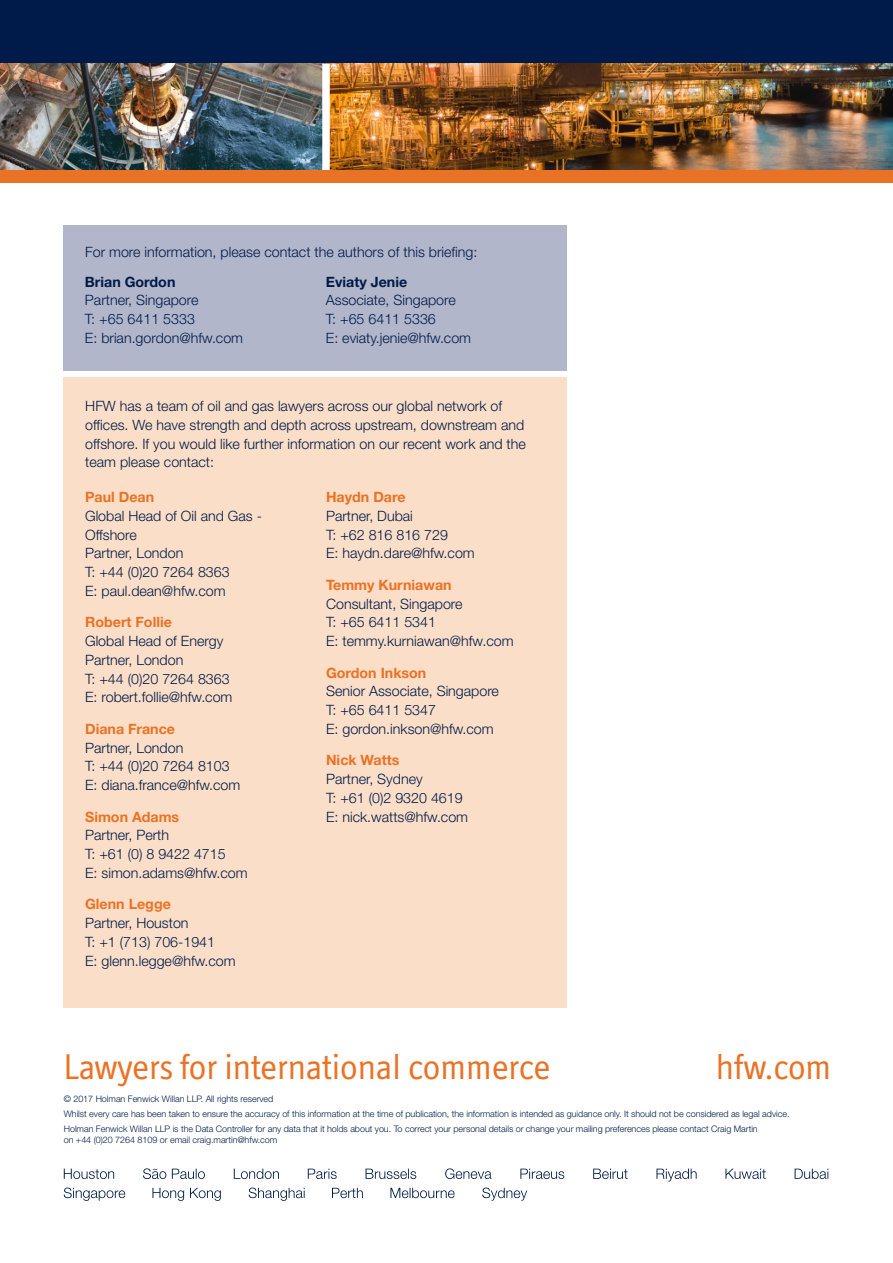
<style>
.page{position:relative;width:893px;height:1263px;background:#fff}
.page>*{position:absolute;margin:0;border:0;box-sizing:border-box;transform-origin:0 0}
.t1{font:36px "Officina Display ITC Std";color:#ea7225}
.t2{font:300 14.25px/18.8px "Helvetica Neue LT Std";color:#001b49}
.t3{font:700 14.25px "Helvetica Neue LT Std";color:#ea7225}
.t4{font:700 14.25px "Helvetica Neue LT Std";color:#001b49}
.t5{font:300 9px/15px "Helvetica Neue LT Std";letter-spacing:-.005em;color:#001b49}
</style>
<div class="page">
<div style="left:0;top:0;width:893px;height:170px;background:#001b49"></div>
<img style="left:330px;top:64px;width:563px;height:106px">
<img style="left:0;top:64px;width:322px;height:106px">
<div style="left:322px;top:64px;width:8px;height:106px;background:#fff"></div>
<div style="left:0;top:170px;width:893px;height:13px;background:#ea7225"></div>
<div style="left:64px;top:225px;width:503px;height:145px;background:#b1b6ca"></div>
<div style="left:64px;top:378px;width:503px;height:630px;background:#fbdec7"></div>
<svg style="left:143px;top:1168px;width:62px;height:11px"></svg>
<svg style="left:234px;top:1168px;width:45px;height:11px"></svg>
<svg style="left:308px;top:1168px;width:29px;height:11px"></svg>
<svg style="left:366px;top:1168px;width:50px;height:11px"></svg>
<svg style="left:445px;top:1168px;width:46px;height:11px"></svg>
<svg style="left:520px;top:1168px;width:44px;height:11px"></svg>
<svg style="left:593px;top:1168px;width:35px;height:11px"></svg>
<svg style="left:656px;top:1168px;width:41px;height:13px"></svg>
<svg style="left:725px;top:1168px;width:41px;height:11px"></svg>
<svg style="left:795px;top:1168px;width:33px;height:11px"></svg>
<svg style="left:249px;top:1187px;width:56px;height:14px"></svg>
<svg style="left:152px;top:1188px;width:69px;height:13px"></svg>
<svg style="left:64px;top:1187px;width:61px;height:14px"></svg>
<svg style="left:390px;top:1188px;width:65px;height:10px"></svg>
<svg style="left:482px;top:1187px;width:45px;height:14px"></svg>
<svg style="left:332px;top:1188px;width:31px;height:10px"></svg>
<svg style="left:64px;top:1168px;width:50px;height:11px"></svg>
<p class="t2" style="left:85px;top:242px;width:394px">For more information, please contact the authors of this briefing:</p>
<p class="t4" style="left:85px;top:273px;width:92px">Brian Gordon</p>
<p class="t2" style="left:85px;top:291px;width:160px">Partner, Singapore<br>T: +65 6411 5333<br>E: brian.gordon@hfw.com</p>
<p class="t4" style="left:326px;top:273px;width:83px">Eviaty Jenie</p>
<p class="t2" style="left:326px;top:291px;width:147px">Associate, Singapore<br>T: +65 6411 5336<br>E: eviaty.jenie@hfw.com</p>
<p class="t2" style="left:85px;top:396px;width:442px">HFW has a team of oil and gas lawyers across our global network of offices. We have strength and depth across upstream, downstream and offshore. If you would like further information on our recent work and the team please contact:</p>
<p class="t3" style="left:85px;top:488px;width:71px">Paul Dean</p>
<p class="t2" style="left:85px;top:506px;width:178px">Global Head of Oil and Gas -<br>Offshore<br>Partner, London<br>T: +44 (0)20 7264 8363<br>E: paul.dean@hfw.com</p>
<p class="t3" style="left:85px;top:613px;width:88px">Robert Follie</p>
<p class="t2" style="left:85px;top:631px;width:149px">Global Head of Energy<br>Partner, London<br>T: +44 (0)20 7264 8363<br>E: robert.follie@hfw.com</p>
<p class="t3" style="left:85px;top:720px;width:91px">Diana France</p>
<p class="t2" style="left:85px;top:738px;width:157px">Partner, London<br>T: +44 (0)20 7264 8103<br>E: diana.france@hfw.com</p>
<p class="t3" style="left:85px;top:808px;width:96px">Simon Adams</p>
<p class="t2" style="left:85px;top:826px;width:164px">Partner, Perth<br>T: +61 (0) 8 9422 4715<br>E: simon.adams@hfw.com</p>
<p class="t3" style="left:85px;top:895px;width:87px">Glenn Legge</p>
<p class="t2" style="left:85px;top:913px;width:152px">Partner, Houston<br>T: +1 (713) 706-1941<br>E: glenn.legge@hfw.com</p>
<p class="t3" style="left:326px;top:488px;width:81px">Haydn Dare</p>
<p class="t2" style="left:326px;top:506px;width:150px">Partner, Dubai<br>T: +62 816 816 729<br>E: haydn.dare@hfw.com</p>
<p class="t3" style="left:326px;top:576px;width:127px">Temmy Kurniawan</p>
<p class="t2" style="left:326px;top:594px;width:189px">Consultant, Singapore<br>T: +65 6411 5341<br>E: temmy.kurniawan@hfw.com</p>
<p class="t3" style="left:326px;top:664px;width:102px">Gordon Inkson</p>
<p class="t2" style="left:326px;top:682px;width:174px">Senior Associate, Singapore<br>T: +65 6411 5347<br>E: gordon.inkson@hfw.com</p>
<p class="t3" style="left:326px;top:751px;width:75px">Nick Watts</p>
<p class="t2" style="left:326px;top:769px;width:144px">Partner, Sydney<br>T: +61 (0)2 9320 4619<br>E: nick.watts@hfw.com</p>
<h1 class="t1" style="left:64px;top:1046px;width:488px">Lawyers for international commerce</h1>
<h1 class="t1" style="left:716px;top:1046px;width:117px">hfw.com</h1>
<p class="t5" style="left:64px;top:1091px;width:727px">© 2017 Holman Fenwick Willan LLP. All rights reserved<br>Whilst every care has been taken to ensure the accuracy of this information at the time of publication, the information is intended as guidance only. It should not be considered as legal advice.<br>Holman Fenwick Willan LLP is the Data Controller for any data that it holds about you. To correct your personal details or change your mailing preferences please contact Craig Martin</p>
<p class="t5" style="left:64px;top:1132px;width:215px">on +44 (0)20 7264 8109 or email craig.martin@hfw.com</p>
</div>
